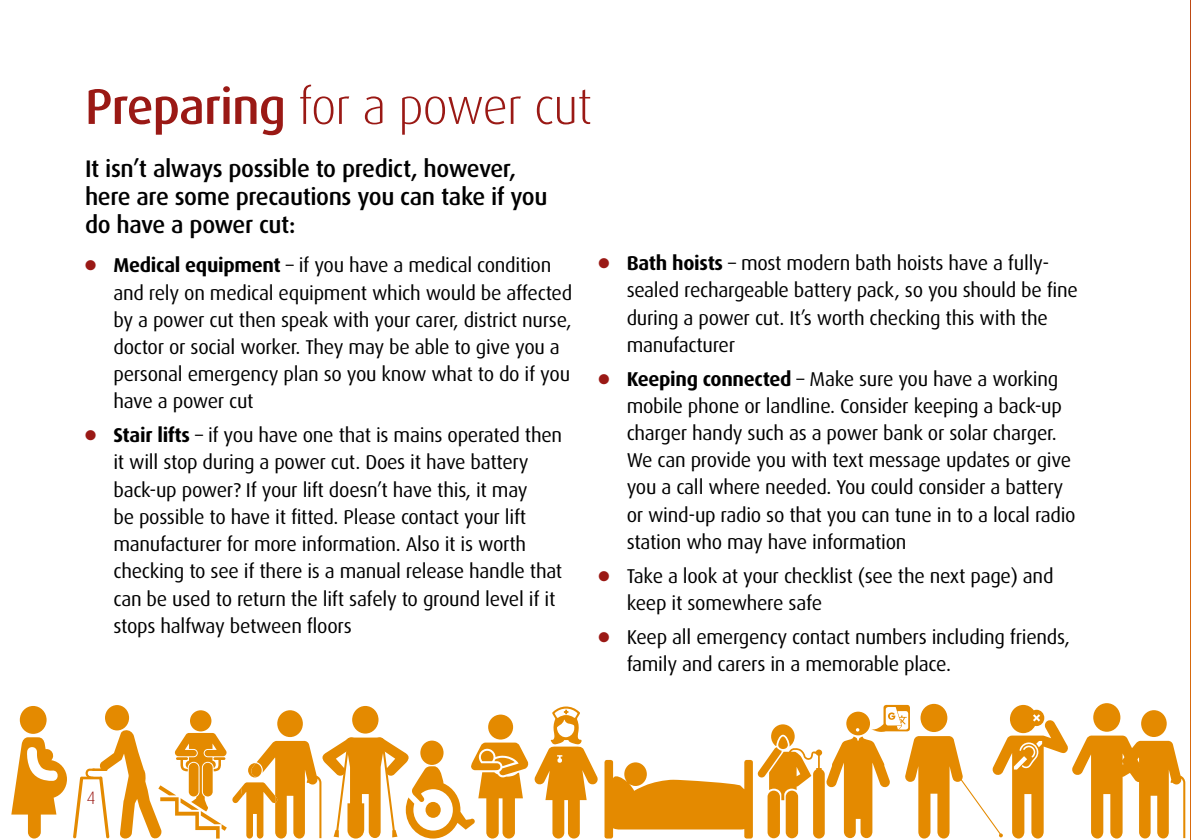
<style>
.page{position:relative;width:1191px;height:840px;background:#fff}
.page>*{position:absolute;margin:0;border:0;box-sizing:border-box;transform-origin:0 0}
.t1{font:300 50px "Dax";letter-spacing:-.025em;color:#9a1915}
.t2{font:500 24px/28px "Dax";letter-spacing:-.02em;color:#000}
.t3{font:20px/27.2px "Dax";letter-spacing:-.015em;color:#000}
.t4{font:300 18px "Dax";color:#9a1915}
.s1{font-weight:500}
.s2{color:#9a1915}
.s3{font-weight:700}
</style>
<div class="page">
<img style="left:1190px;top:0;width:1px;height:839px">
<div style="left:20px;top:705px;width:27px;height:28px;background:#e48a00;border-radius:50%"></div>
<svg style="left:11px;top:737px;width:56px;height:101px"></svg>
<svg style="left:73px;top:705px;width:525px;height:133px"></svg>
<svg style="left:604px;top:703px;width:581px;height:135px"></svg>
<h1 class="t1" style="left:85px;top:79px;width:508px"><span class="s1">Preparing</span> for a power cut</h1>
<p class="t2" style="left:85px;top:155px;width:464px">It isn’t always possible to predict, however, here are some precautions you can take if you do have a power cut:</p>
<p class="t3" style="left:113px;top:252px;width:460px;text-indent:-28px"><span class="s2">●</span> <span class="s3">Medical equipment</span> – if you have a medical condition and rely on medical equipment which would be affected by a power cut then speak with your carer, district nurse, doctor or social worker. They may be able to give you a personal emergency plan so you know what to do if you have a power cut</p>
<p class="t3" style="left:113px;top:421px;width:450px;text-indent:-28px"><span class="s2">●</span> <span class="s3">Stair lifts</span> – if you have one that is mains operated then it will stop during a power cut. Does it have battery back-up power? If your lift doesn’t have this, it may<br>be possible to have it fitted. Please contact your lift manufacturer for more information. Also it is worth checking to see if there is a manual release handle that can be used to return the lift safely to ground level if it stops halfway between floors</p>
<p class="t3" style="left:626px;top:249px;width:453px;text-indent:-28px"><span class="s2">●</span> <span class="s3">Bath hoists</span> – most modern bath hoists have a fully&shy;sealed rechargeable battery pack, so you should be fine during a power cut. It’s worth checking this with the manufacturer</p>
<p class="t3" style="left:626px;top:365px;width:450px;text-indent:-28px"><span class="s2">●</span> <span class="s3">Keeping connected</span> – Make sure you have a working mobile phone or landline. Consider keeping a back-up charger handy such as a power bank or solar charger.<br>We can provide you with text message updates or give you a call where needed. You could consider a battery or wind-up radio so that you can tune in to a local radio station who may have information</p>
<p class="t3" style="left:626px;top:562px;width:428px;text-indent:-28px"><span class="s2">●</span> Take a look at your checklist (see the next page) and keep it somewhere safe</p>
<p class="t3" style="left:626px;top:623px;width:445px;text-indent:-28px"><span class="s2">●</span> Keep all emergency contact numbers including friends, family and carers in a memorable place.</p>
<p class="t4" style="left:86px;top:787px;width:11px">4</p>
</div>
